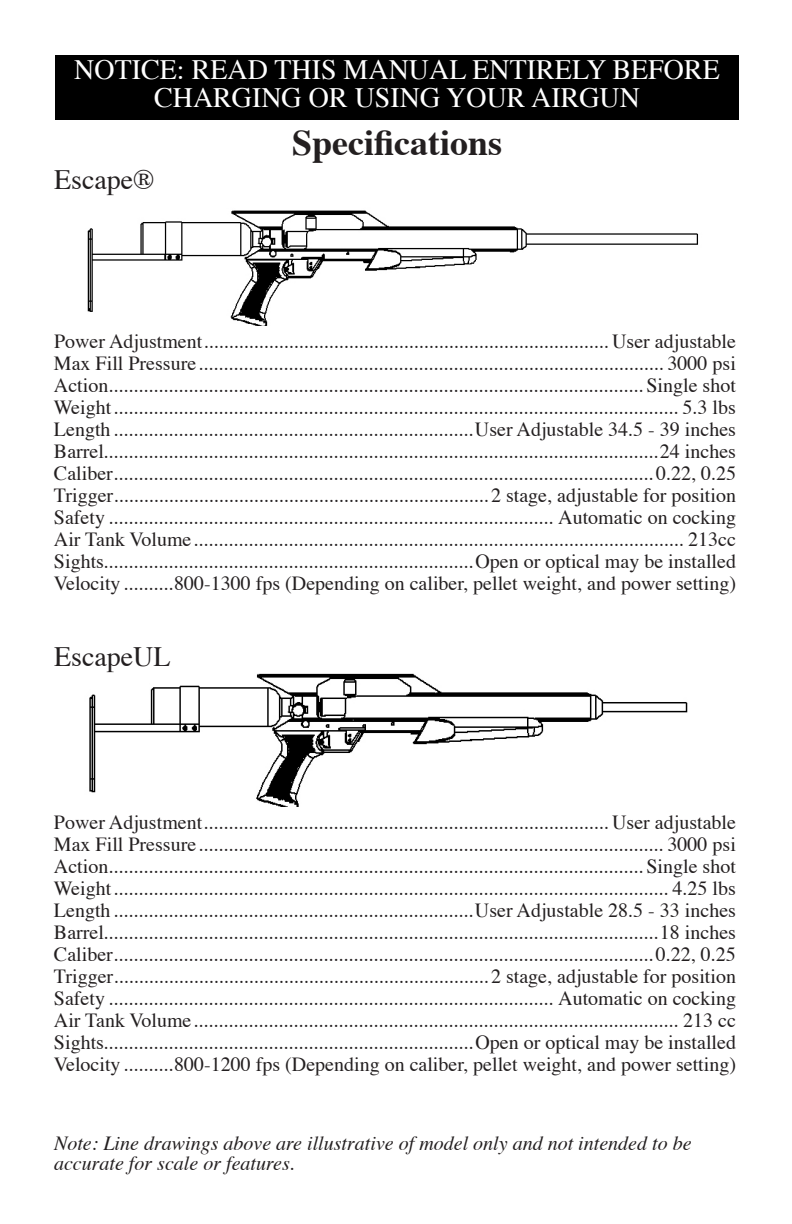
<style>
.page{position:relative;width:792px;height:1224px;background:#fff}
.page>*{position:absolute;margin:0;border:0;box-sizing:border-box;transform-origin:0 0}
.t1{font:700 36px "Times";color:#231f20}
.t2{font:28px/28px "Times";color:#fff;text-align:center}
.t3{font:28px "Times";color:#231f20}
.t4{font:20px/22px "Times";color:#231f20;text-align:justify}
.t5{font:italic 20px/20px "Times";color:#231f20}
</style>
<div class="page">
<div style="left:55px;top:55px;width:684px;height:65px;background:#000"></div>
<img style="left:87px;top:210px;width:611px;height:116px">
<img style="left:89px;top:673px;width:599px;height:134px">
<h2 class="t2" style="left:74px;top:57px;width:647px">NOTICE: READ THIS MANUAL ENTIRELY BEFORE<br>CHARGING OR USING YOUR AIRGUN</h2>
<h1 class="t1" style="left:292px;top:119px;width:212px">Specifications</h1>
<h2 class="t3" style="left:54px;top:162px;width:102px">Escape®</h2>
<p class="t4" style="left:54px;top:332px;width:684px">Power Adjustment................................................................................. User adjustable Max Fill Pressure ............................................................................................. 3000 psi Action...........................................................................................................Single shot Weight................................................................................................................. 5.3 lbs Length ........................................................................User Adjustable 34.5 - 39 inches Barrel...............................................................................................................24 inches Caliber............................................................................................................0.22, 0.25<br>Trigger...........................................................................2 stage, adjustable for position Safety ......................................................................................... Automatic on cocking Air Tank Volume .................................................................................................. 213cc Sights..........................................................................Open or optical may be installed Velocity ..........800-1300 fps (Depending on caliber, pellet weight, and power setting)</p>
<h2 class="t3" style="left:54px;top:639px;width:118px">EscapeUL</h2>
<p class="t4" style="left:54px;top:813px;width:684px">Power Adjustment................................................................................. User adjustable Max Fill Pressure ............................................................................................. 3000 psi Action...........................................................................................................Single shot Weight............................................................................................................... 4.25 lbs Length ........................................................................User Adjustable 28.5 - 33 inches Barrel...............................................................................................................18 inches Caliber............................................................................................................0.22, 0.25<br>Trigger...........................................................................2 stage, adjustable for position Safety ......................................................................................... Automatic on cocking Air Tank Volume ................................................................................................. 213 cc Sights..........................................................................Open or optical may be installed Velocity ..........800-1200 fps (Depending on caliber, pellet weight, and power setting)</p>
<p class="t5" style="left:54px;top:1134px;width:639px">Note: Line drawings above are illustrative of model only and not intended to be accurate for scale or features.</p>
</div>
